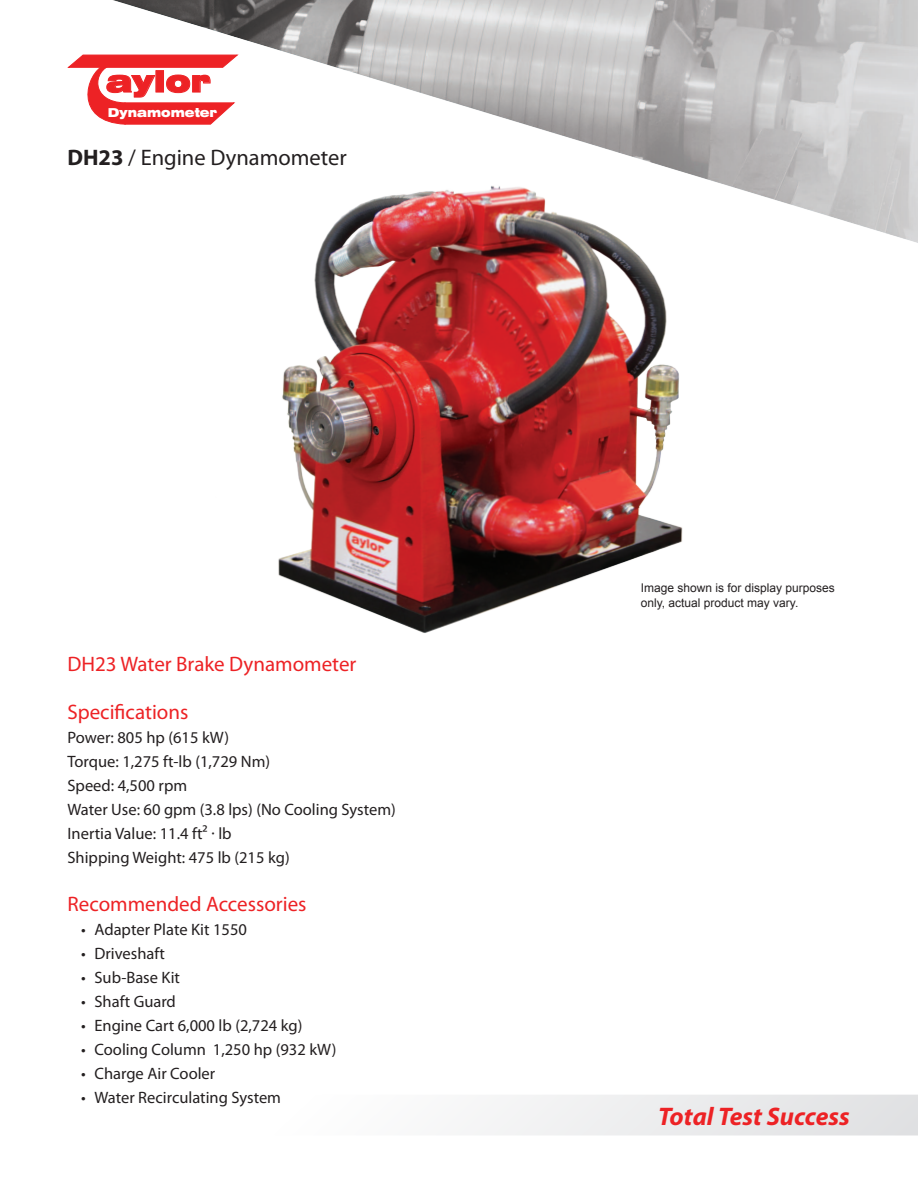
<style>
.page{position:relative;width:918px;height:1188px;background:#fff}
.page>*{position:absolute;margin:0;border:0;box-sizing:border-box;transform-origin:0 0}
.t1{font:900 expanded 29.4px "Swiss 721 BT";color:#ed2225}
.t2{font:italic 700 25.5px "Myriad Pro";color:#ed2225}
.t3{font:22.5px "Myriad Pro";color:#231f20}
.t4{font:21px "Myriad Pro";color:#ed2225}
.t5{font:16.5px/24px "Myriad Pro";color:#231f20}
.t6{font:900 expanded 12.3px "Swiss 721 BT";color:#fff;scale:.91 1}
.t7{font:12px/14.4px "Arial";color:#231f20}
.s1{font-weight:700}
</style>
<div class="page">
<img style="left:67px;top:0;width:851px;height:243px">
<svg style="left:68px;top:55px;width:170px;height:70px"></svg>
<img style="left:67px;top:168px;width:785px;height:465px">
<svg style="left:475px;top:1095px;width:443px;height:41px"></svg>
<h1 class="t1" style="left:106px;top:64px;width:106px">aylor</h1>
<p class="t6" style="left:108px;top:105px;width:122px">Dynamometer</p>
<h3 class="t3" style="left:68px;top:143px;width:281px"><span class="s1">DH23</span> / Engine Dynamometer</h3>
<p class="t4" style="left:68px;top:651px;width:291px">DH23 Water Brake Dynamometer</p>
<p class="t4" style="left:68px;top:699px;width:122px">Specifications</p>
<p class="t5" style="left:68px;top:725px;width:330px">Power: 805 hp (615 kW)<br>Torque: 1,275 ft-lb (1,729 Nm)<br>Speed: 4,500 rpm<br>Water Use: 60 gpm (3.8 lps) (No Cooling System)<br>Inertia Value: 11.4 ft2 · lb<br>Shipping Weight: 475 lb (215 kg)</p>
<p class="t4" style="left:68px;top:891px;width:241px">Recommended Accessories</p>
<p class="t5" style="left:81px;top:917px;width:167px">• Adapter Plate Kit 1550</p>
<p class="t5" style="left:81px;top:941px;width:85px">• Driveshaft</p>
<p class="t5" style="left:81px;top:965px;width:101px">• Sub-Base Kit</p>
<p class="t5" style="left:81px;top:989px;width:96px">• Shaft Guard</p>
<p class="t5" style="left:81px;top:1013px;width:223px">• Engine Cart 6,000 lb (2,724 kg)</p>
<p class="t5" style="left:81px;top:1037px;width:257px">• Cooling Column 1,250 hp (932 kW)</p>
<p class="t5" style="left:81px;top:1061px;width:136px">• Charge Air Cooler</p>
<p class="t5" style="left:81px;top:1085px;width:202px">• Water Recirculating System</p>
<p class="t7" style="left:641px;top:581px;width:196px">Image shown is for display purposes only, actual product may vary.</p>
<h2 class="t2" style="left:658px;top:1100px;width:193px">Total Test Success</h2>
</div>
